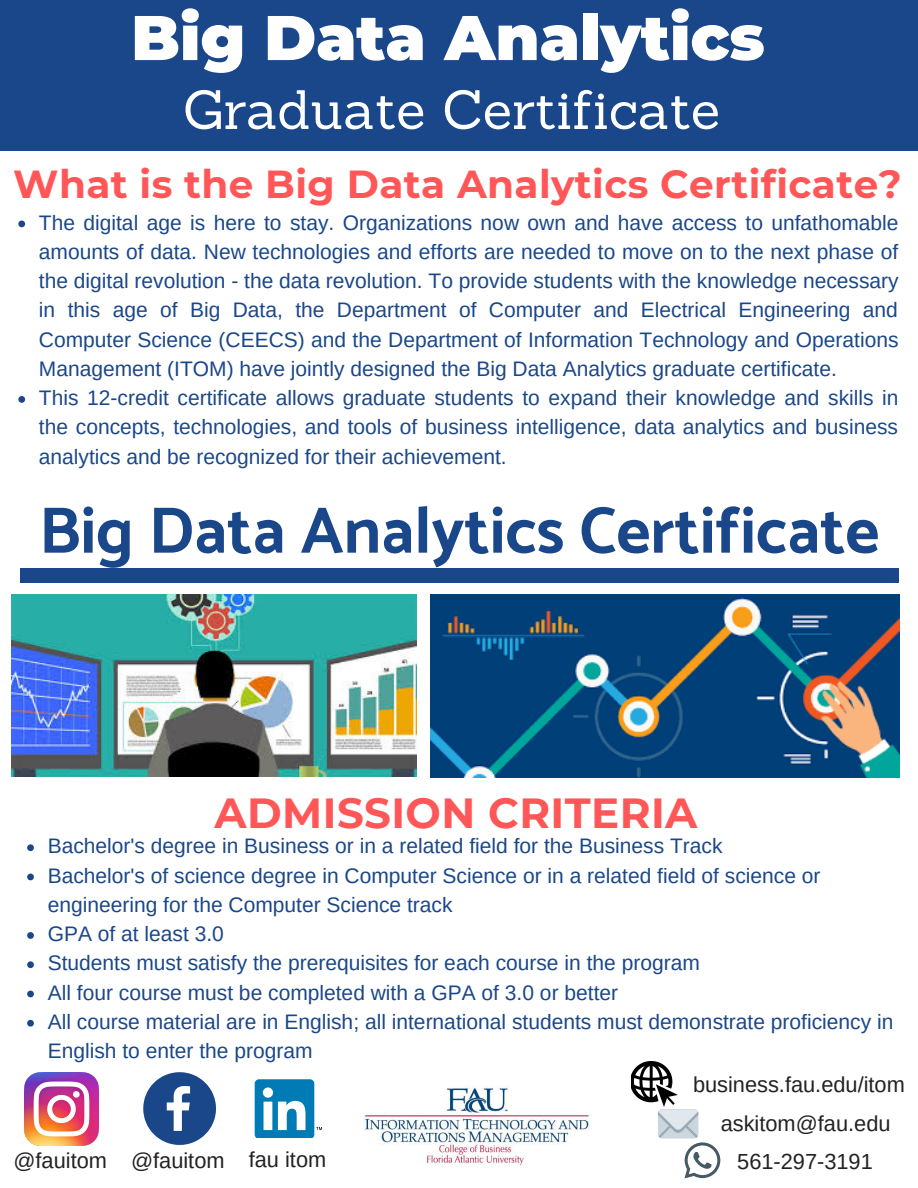
<style>
.page{position:relative;width:918px;height:1188px;background:#fff}
.page>*{position:absolute;margin:0;border:0;box-sizing:border-box;transform-origin:0 0}
.t1{font:700 66px "Catamaran";color:#1a4789}
.t2{font:900 63px "Montserrat";color:#fff}
.t3{font:54px "Sanchez";color:#fff}
.t4{font:700 42px "Montserrat";letter-spacing:.01em;color:#ff5757}
.t5{font:700 39px "Montserrat";letter-spacing:.01em;color:#ff5757}
.t6{font:21.75px/39px "Arimo";color:#222}
.t7{font:21px/29.2px "Arimo";color:#1a4789}
</style>
<div class="page">
<div style="left:0;top:0;width:918px;height:151px;background:#1a4789"></div>
<svg style="left:143px;top:1072px;width:73px;height:73px"></svg>
<img style="left:25px;top:1072px;width:73px;height:74px">
<img style="left:631px;top:1062px;width:46px;height:45px">
<svg style="left:658px;top:1109px;width:62px;height:69px"></svg>
<svg style="left:255px;top:1079px;width:67px;height:59px"></svg>
<img style="left:364px;top:1086px;width:225px;height:81px">
<svg style="left:18px;top:221px;width:7px;height:6px"></svg>
<svg style="left:18px;top:396px;width:7px;height:7px"></svg>
<svg style="left:27px;top:844px;width:7px;height:7px"></svg>
<svg style="left:27px;top:874px;width:7px;height:6px"></svg>
<svg style="left:27px;top:932px;width:7px;height:7px"></svg>
<svg style="left:27px;top:961px;width:7px;height:7px"></svg>
<svg style="left:27px;top:991px;width:7px;height:6px"></svg>
<svg style="left:27px;top:1020px;width:7px;height:7px"></svg>
<div style="left:20px;top:569px;width:879px;height:14px;background:#1a4789"></div>
<img style="left:431px;top:594px;width:469px;height:183px">
<img style="left:12px;top:595px;width:405px;height:182px">
<h2 class="t2" style="left:131px;top:-1px;width:635px">Big Data Analytics</h2>
<h3 class="t3" style="left:183px;top:75px;width:539px">Graduate Certificate</h3>
<h3 class="t5" style="left:13px;top:160px;width:890px">What is the Big Data Analytics Certificate?</h3>
<p class="t7" style="left:39px;top:208px;width:861px">The digital age is here to stay. Organizations now own and have access to unfathomable amounts of data. New technologies and efforts are needed to move on to the next phase of the digital revolution - the data revolution. To provide students with the knowledge necessary in this age of Big Data, the Department of Computer and Electrical Engineering and Computer Science (CEECS) and the Department of Information Technology and Operations Management (ITOM) have jointly designed the Big Data Analytics graduate certificate.<br>This 12-credit certificate allows graduate students to expand their knowledge and skills in the concepts, technologies, and tools of business intelligence, data analytics and business analytics and be recognized for their achievement.</p>
<h1 class="t1" style="left:39px;top:491px;width:842px">Big Data Analytics Certificate</h1>
<h3 class="t4" style="left:215px;top:787px;width:484px">ADMISSION CRITERIA</h3>
<p class="t7" style="left:48px;top:831px;width:847px">Bachelor's degree in Business or in a related field for the Business Track<br>Bachelor's of science degree in Computer Science or in a related field of science or engineering for the Computer Science track<br>GPA of at least 3.0<br>Students must satisfy the prerequisites for each course in the program<br>All four course must be completed with a GPA of 3.0 or better<br>All course material are in English; all international students must demonstrate proficiency in English to enter the program</p>
<p class="t6" style="left:721px;top:1065px;width:186px;text-indent:-28px">business.fau.edu/itom askitom@fau.edu</p>
<p class="t6" style="left:14px;top:1141px;width:314px">@fauitom @fauitom fau itom</p>
<p class="t6" style="left:737px;top:1141px;width:137px">561-297-3191</p>
</div>
